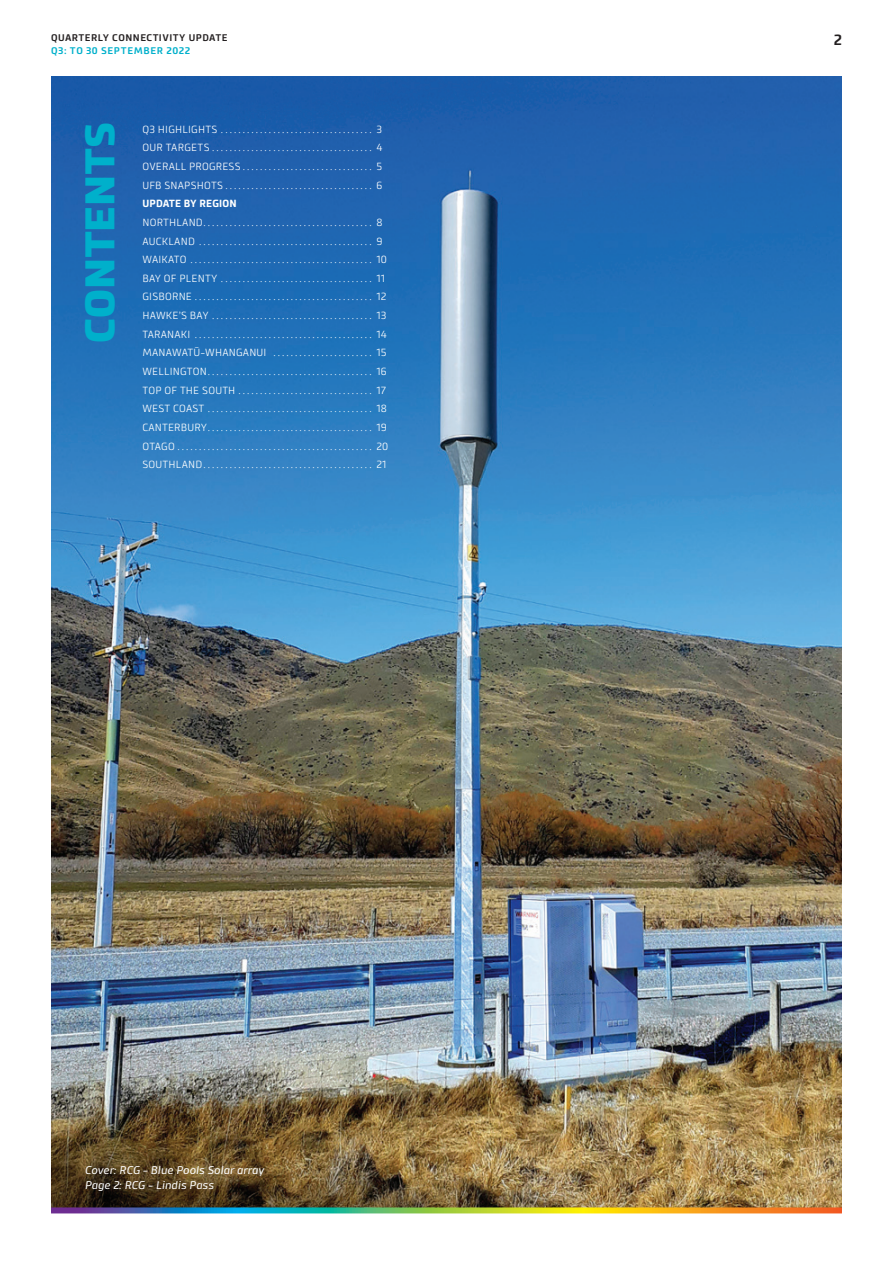
<style>
.page{position:relative;width:893px;height:1263px;background:#fff}
.page>*{position:absolute;margin:0;border:0;box-sizing:border-box;transform-origin:0 0}
.t1{font:900 42px "Accura";color:#00b0cb;scale:1.05 1}
.t2{font:600 15px "Accura";color:#231f20}
.t3{font:italic 11.25px/15px "Accura";color:#fff}
.t4{font:300 10.5px/18.6px "Accura";letter-spacing:.02em;color:#fff;text-align:justify}
.t5{font:700 10.5px "Accura";letter-spacing:.02em;color:#fff}
.t6{font:600 9.75px "Accura";letter-spacing:.045em;color:#231f20}
.t7{font:600 9.75px "Accura";letter-spacing:.065em;color:#00b0cb}
</style>
<div class="page">
<img style="left:51px;top:77px;width:791px;height:1130px">
<svg style="left:51px;top:1207px;width:791px;height:6px;background:#919f59"></svg>
<div style="left:68px;top:1148px;width:213px;height:60px;background:#000008;opacity:.5"></div>
<p class="t6" style="left:51px;top:32px;width:178px">QUARTERLY CONNECTIVITY UPDATE</p>
<h2 class="t2" style="left:834px;top:30px;width:10px">2</h2>
<p class="t7" style="left:51px;top:45px;width:141px">Q3: TO 30 SEPTEMBER 2022</p>
<h1 class="t1" style="left:74px;top:343px;width:213px;rotate:-90deg">CONTENTS</h1>
<p class="t4" style="left:142px;top:120px;width:242px">Q3 HIGHLIGHTS ................................... 3<br>OUR TARGETS..................................... 4<br>OVERALL PROGRESS.............................. 5<br>UFB SNAPSHOTS.................................. 6</p>
<p class="t5" style="left:142px;top:197px;width:96px">UPDATE BY REGION</p>
<p class="t4" style="left:142px;top:213px;width:247px;text-align:left">NORTHLAND....................................... 8<br>AUCKLAND ........................................ 9<br>WAIKATO .......................................... 10<br>BAY OF PLENTY ................................... 11<br>GISBORNE......................................... 12<br>HAWKE’S BAY ..................................... 13<br>TARANAKI ......................................... 14<br>MANAWATŪ-WHANGANUI ....................... 15<br>WELLINGTON...................................... 16<br>TOP OF THE SOUTH............................... 17<br>WEST COAST ...................................... 18<br>CANTERBURY...................................... 19<br>OTAGO............................................. 20<br>SOUTHLAND....................................... 21</p>
<p class="t3" style="left:85px;top:1163px;width:181px">Cover: RCG - Blue Pools Solar array<br>Page 2: RCG - Lindis Pass</p>
</div>
